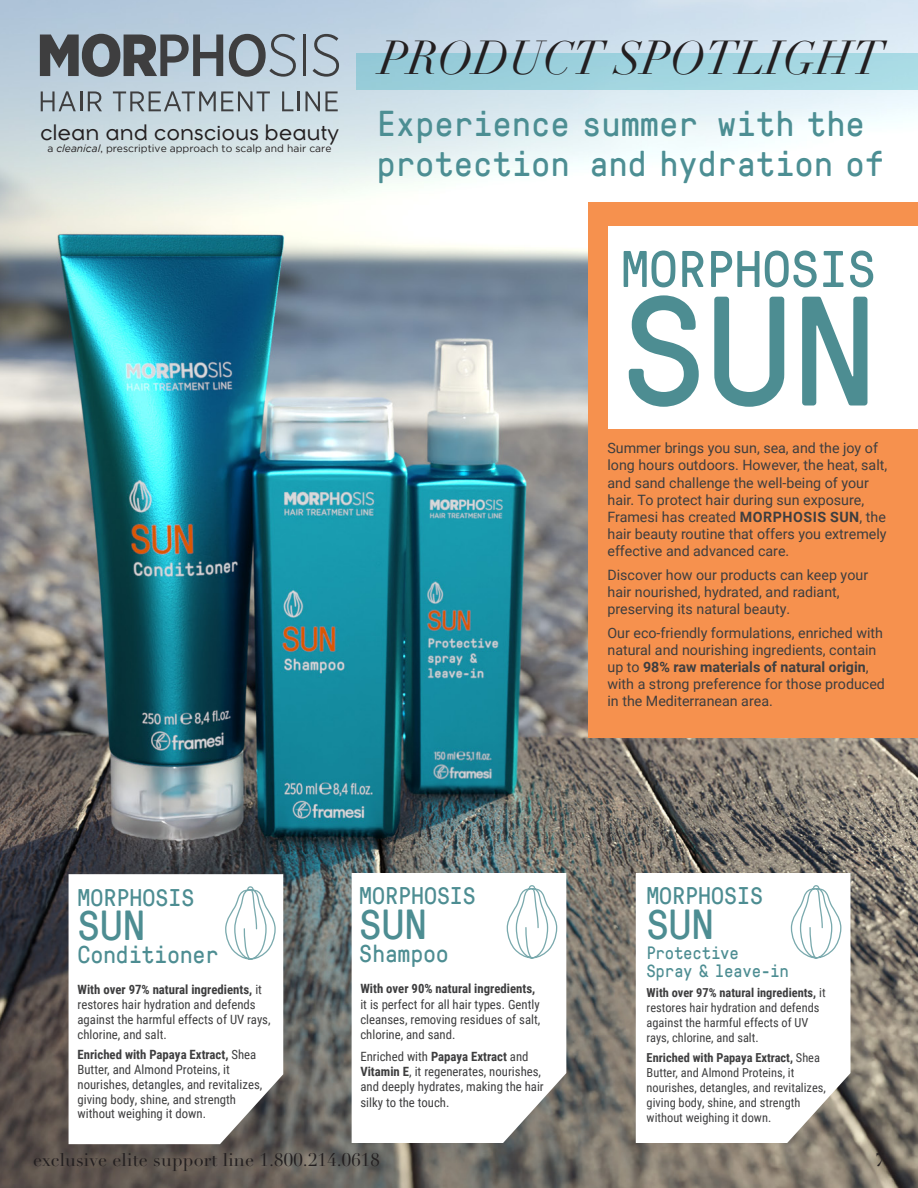
<style>
.page{position:relative;width:918px;height:1188px;background:#fff}
.page>*{position:absolute;margin:0;border:0;box-sizing:border-box;transform-origin:0 0}
.t1{font:155.55px "GT Pressura Mono";color:#4d8d92}
.t2{font:51.45px "GT Pressura Mono";color:#4d8d92}
.t3{font:italic 46.5px "Didot";color:#231f20}
.t4{font:41.1px "GT Pressura Mono";color:#4d8d92}
.t5{font:35.1px/39.3px "GT Pressura Mono";color:#4c8e93}
.t6{font:24.15px "GT Pressura Mono";letter-spacing:-.01em;color:#4d8d92}
.t7{font:23.55px "GT Pressura Mono";color:#4d8d92}
.t8{font:19.35px "Galeb";color:#231f20}
.t9{font:18px "Didot LT Pro";letter-spacing:.01em;color:#231f20}
.t10{font:17.4px "GT Pressura Mono";letter-spacing:-.01em;color:#4d8d92}
.t11{font:14.25px/17.1px "Roboto";color:#3e3e3f}
.t12{font:12.75px/14.9px "Roboto Condensed";color:#3e3e3f}
.t13{font:12.3px/14.9px "Roboto Condensed";color:#3e3e3f}
.t14{font:10.35px "Gotham";color:#231f20}
.s1{font-style:italic}
.s2{font-weight:700}
</style>
<div class="page">
<img style="left:0;top:0;width:918px;height:1188px">
<div style="left:589px;top:202px;width:329px;height:536px;background:#f6914e"></div>
<hr style="left:0;top:879px;width:1px;height:309px;background:#508996">
<div style="left:608px;top:226px;width:310px;height:203px;background:#fff"></div>
<svg style="left:40px;top:34px;width:183px;height:43px;background:#727b82"></svg>
<svg style="left:229px;top:34px;width:67px;height:43px;background:#929fa9"></svg>
<hr style="left:303px;top:35px;width:3px;height:41px;background:#3e3e3f">
<svg style="left:313px;top:34px;width:26px;height:43px"></svg>
<svg style="left:41px;top:91px;width:35px;height:20px"></svg>
<hr style="left:80px;top:91px;width:2px;height:20px;background:#3e3e3f">
<svg style="left:88px;top:91px;width:14px;height:20px"></svg>
<svg style="left:113px;top:91px;width:157px;height:20px;background:#a1aeb5"></svg>
<svg style="left:282px;top:91px;width:11px;height:20px"></svg>
<hr style="left:298px;top:91px;width:2px;height:20px;background:#3e3e3f">
<svg style="left:306px;top:91px;width:32px;height:20px"></svg>
<div style="left:356px;top:54px;width:562px;height:36px;background:#a0d3df"></div>
<svg style="left:69px;top:874px;width:214px;height:270px"></svg>
<svg style="left:224px;top:886px;width:52px;height:74px"></svg>
<svg style="left:352px;top:873px;width:214px;height:270px"></svg>
<svg style="left:506px;top:884px;width:52px;height:75px"></svg>
<svg style="left:636px;top:873px;width:214px;height:270px"></svg>
<svg style="left:790px;top:884px;width:52px;height:75px"></svg>
<p class="t8" style="left:40px;top:119px;width:300px">clean and conscious beauty</p>
<p class="t14" style="left:47px;top:143px;width:286px">a <span class="s1">cleanical</span>, prescriptive approach to scalp and hair care</p>
<p class="t3" style="left:380px;top:29px;width:506px">PRODUCT SPOTLIGHT</p>
<p class="t5" style="left:376px;top:102px;width:509px">Experience summer with the protection and hydration of</p>
<p class="t2" style="left:621px;top:232px;width:256px">MORPHOSIS</p>
<p class="t1" style="left:621px;top:240px;width:258px">SUN</p>
<p class="t11" style="left:608px;top:439px;width:281px">Summer brings you sun, sea, and the joy of long hours outdoors. However, the heat, salt, and sand challenge the well-being of your hair. To protect hair during sun exposure, Framesi has created <span class="s2">MORPHOSIS SUN</span>, the hair beauty routine that offers you extremely effective and advanced care.</p>
<p class="t11" style="left:608px;top:566px;width:262px">Discover how our products can keep your hair nourished, hydrated, and radiant, preserving its natural beauty.</p>
<p class="t11" style="left:608px;top:624px;width:279px">Our eco-friendly formulations, enriched with natural and nourishing ingredients, contain up to <span class="s2">98% raw materials of natural origin</span>, with a strong preference for those produced in the Mediterranean area.</p>
<p class="t7" style="left:78px;top:880px;width:118px">MORPHOSIS</p>
<p class="t4" style="left:78px;top:897px;width:69px">SUN</p>
<p class="t6" style="left:78px;top:938px;width:142px">Conditioner</p>
<p class="t12" style="left:78px;top:982px;width:195px"><span class="s2">With over 97% natural ingredients,</span> it restores hair hydration and defends against the harmful effects of UV rays, chlorine, and salt.</p>
<p class="t12" style="left:78px;top:1047px;width:186px"><span class="s2">Enriched with Papaya Extract,</span> Shea Butter, and Almond Proteins, it nourishes, detangles, and revitalizes, giving body, shine, and strength</p>
<p class="t12" style="left:78px;top:1106px;width:130px">without weighing it down.</p>
<p class="t7" style="left:359px;top:879px;width:118px">MORPHOSIS</p>
<p class="t4" style="left:359px;top:896px;width:69px">SUN</p>
<p class="t6" style="left:359px;top:936px;width:91px">Shampoo</p>
<p class="t12" style="left:360px;top:981px;width:181px;line-height:15.3px"><span class="s2">With over 90% natural ingredients, </span>it is perfect for all hair types. Gently cleanses, removing residues of salt, chlorine, and sand.</p>
<p class="t12" style="left:360px;top:1048px;width:185px;line-height:15.3px">Enriched with <span class="s2">Papaya Extract</span> and<br><span class="s2">Vitamin E</span>, it regenerates, nourishes, and deeply hydrates, making the hair silky to the touch.</p>
<p class="t7" style="left:646px;top:879px;width:118px">MORPHOSIS</p>
<p class="t4" style="left:646px;top:896px;width:69px">SUN</p>
<p class="t10" style="left:646px;top:941px;width:94px">Protective</p>
<p class="t10" style="left:646px;top:958px;width:144px">Spray &amp; leave-in</p>
<p class="t13" style="left:647px;top:985px;width:181px"><span class="s2">With over 97% natural ingredients,</span> it restores hair hydration and defends against the harmful effects of UV rays, chlorine, and salt.</p>
<p class="t13" style="left:647px;top:1050px;width:181px"><span class="s2">Enriched with Papaya Extract,</span> Shea Butter, and Almond Proteins, it nourishes, detangles, and revitalizes, giving body, shine, and strength without weighing it down.</p>
<p class="t9" style="left:33px;top:1150px;width:348px">exclusive elite support line 1.800.214.0618</p>
<p class="t9" style="left:876px;top:1150px;width:11px">7</p>
</div>
